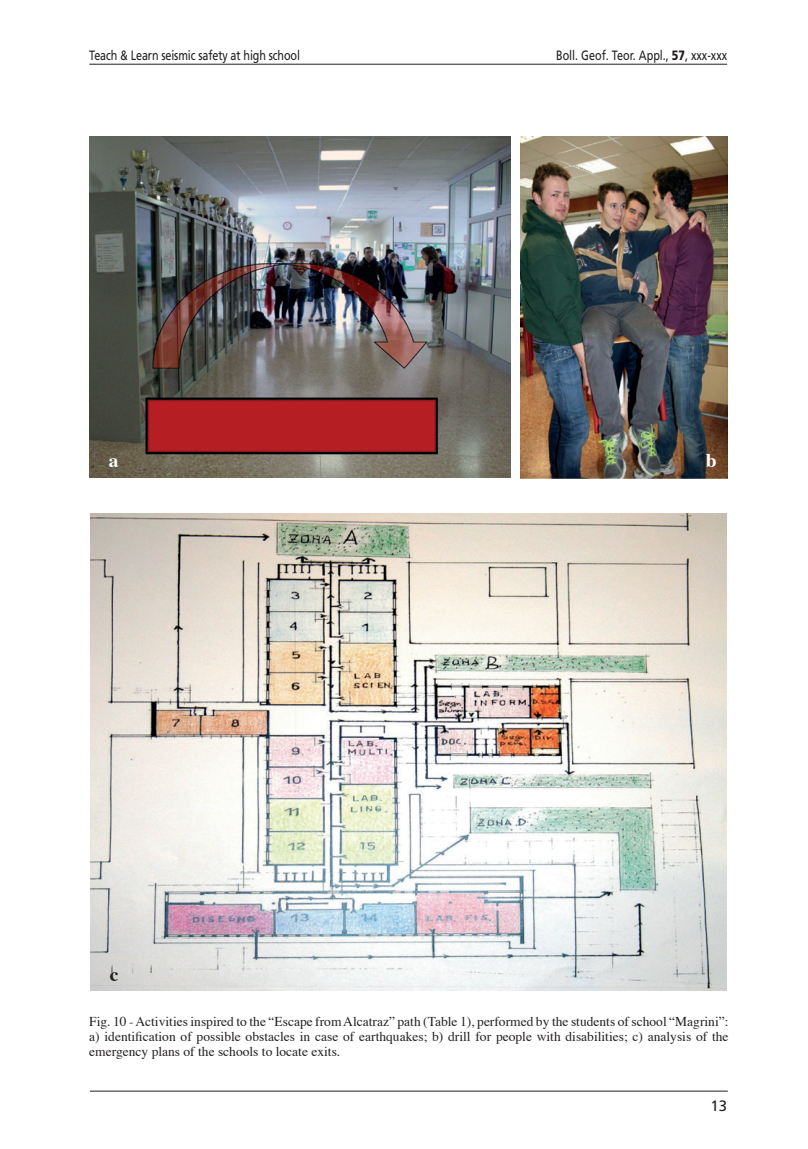
<style>
.page{position:relative;width:808px;height:1149px;background:#fff}
.page>*{position:absolute;margin:0;border:0;box-sizing:border-box;transform-origin:0 0}
.Normale_L{font:700 19.5px "Times";color:#fff}
.Normale_L-2{font:700 19.5px "Times";color:#231f20}
.t1{font:15px "Frutiger";color:#231f20}
.Didascalia_L{font:13.5px/15px "Times";color:#231f20;text-align:justify}
.t2{font:13.5px "Frutiger";letter-spacing:-.01em;color:#231f20;scale:.8 1}
.s1{font-weight:900}
</style>
<div class="page">
<hr style="left:89px;top:64px;width:638px;height:1px;background:#231f20">
<hr style="left:90px;top:1090px;width:638px;height:1px;background:#231f20">
<img style="left:89px;top:136px;width:421px;height:341px">
<img style="left:521px;top:137px;width:206px;height:341px">
<img style="left:90px;top:513px;width:636px;height:477px">
<p class="t2" style="left:89px;top:47px;width:265px">Teach &amp; Learn seismic safety at high school</p>
<p class="t2" style="left:556px;top:47px;width:215px">Boll. Geof. Teor. Appl., <span class="s1">57</span>, xxx-xxx</p>
<p class="Normale_L" style="left:109px;top:441px;width:11px">a</p>
<p class="Normale_L-2" style="left:110px;top:955px;width:10px">c</p>
<p class="Normale_L" style="left:706px;top:441px;width:12px">b</p>
<p class="Didascalia_L" style="left:89px;top:1012px;width:641px">Fig. 10 - Activities inspired to the “Escape from Alcatraz” path (Table 1), performed by the students of school “Magrini”: a) identification of possible obstacles in case of earthquakes; b) drill for people with disabilities; c) analysis of the emergency plans of the schools to locate exits.</p>
<p class="t1" style="left:710px;top:1096px;width:18px">13</p>
</div>
